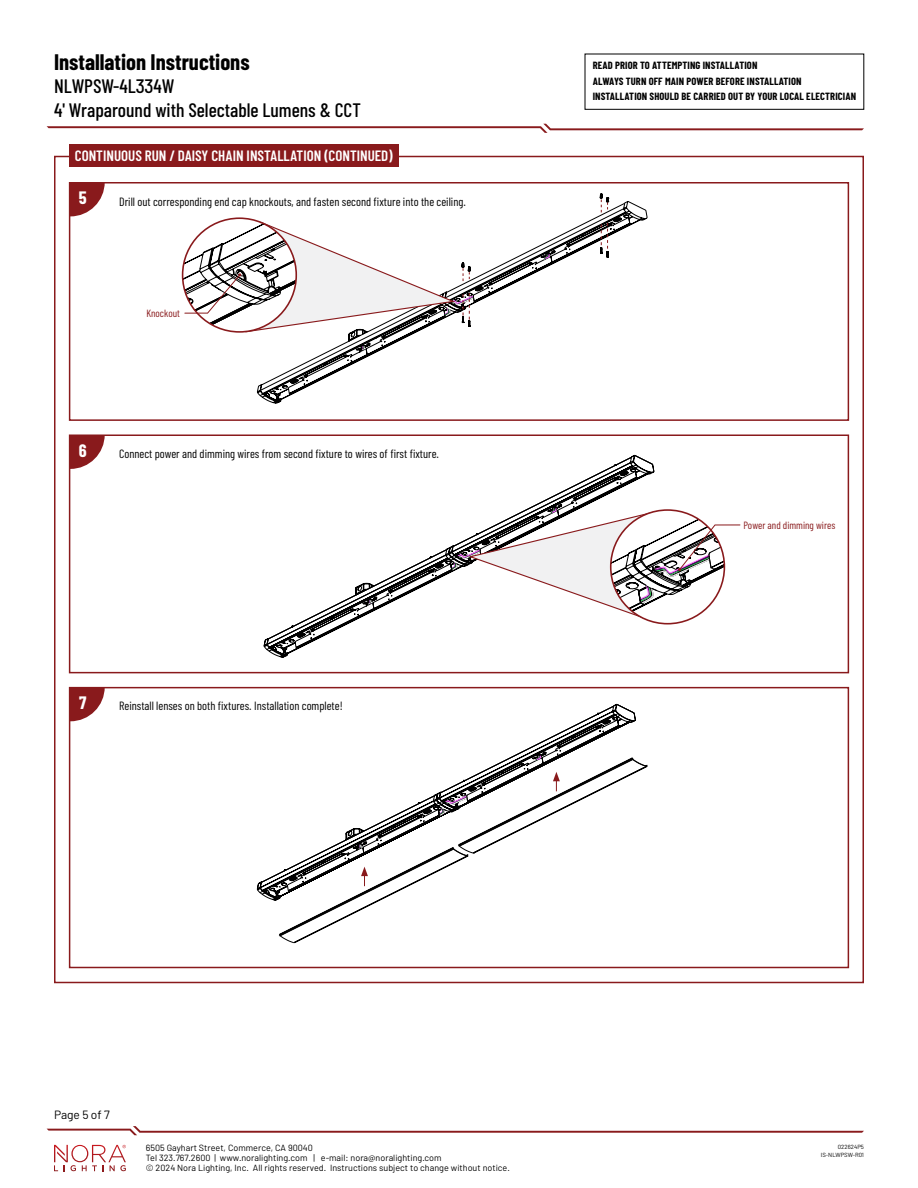
<style>
.page{position:relative;width:918px;height:1188px;background:#fff}
.page>*{position:absolute;margin:0;border:0;box-sizing:border-box;transform-origin:0 0}
.t1{font:700 22.5px "Barlow Condensed";color:#000}
.t2{font:500 19.5px/23.4px "Barlow Condensed";color:#000}
.t3{font:700 18px "Barlow Condensed";color:#fff}
.t4{font:600 15px "Barlow Condensed";color:#fff}
.t5{font:12px "Barlow Condensed";color:#000}
.t6{font:12px "Barlow";color:#000}
.t7{font:700 10.5px/15.6px "Barlow Condensed";letter-spacing:.01em;color:#000}
.t8{font:10.5px "Barlow Condensed";color:#891a1c}
.t9{font:9px/9.9px "Barlow";color:#000}
.t10{font:6px/8.7px "Barlow";color:#000;text-align:right}
</style>
<div class="page">
<svg style="left:72px;top:185px;width:33px;height:31px"></svg>
<div style="left:69px;top:182px;width:780px;height:239px;border:2px solid #891a1c"></div>
<svg style="left:72px;top:437px;width:33px;height:32px"></svg>
<div style="left:69px;top:434px;width:780px;height:239px;border:2px solid #891a1c"></div>
<svg style="left:72px;top:690px;width:33px;height:31px"></svg>
<div style="left:69px;top:687px;width:780px;height:281px;border:2px solid #891a1c"></div>
<svg style="left:257px;top:704px;width:379px;height:196px"></svg>
<svg style="left:279px;top:755px;width:369px;height:188px"></svg>
<div style="left:69px;top:145px;width:330px;height:22px;background:#891a1c"></div>
<svg style="left:47px;top:124px;width:817px;height:9px"></svg>
<svg style="left:47px;top:1126px;width:817px;height:9px"></svg>
<svg style="left:54px;top:1145px;width:72px;height:26px"></svg>
<div style="left:585px;top:54px;width:279px;height:56px;border:1px solid #000"></div>
<svg style="left:264px;top:455px;width:390px;height:202px"></svg>
<svg style="left:369px;top:600px;width:4px;height:4px"></svg>
<svg style="left:257px;top:201px;width:390px;height:202px"></svg>
<svg style="left:363px;top:346px;width:3px;height:4px"></svg>
<svg style="left:183px;top:194px;width:442px;height:139px"></svg>
<svg style="left:441px;top:507px;width:300px;height:117px"></svg>
<h1 class="t1" style="left:54px;top:48px;width:197px">Installation Instructions</h1>
<h2 class="t2" style="left:54px;top:74px;width:308px">NLWPSW-4L334W<br>4' Wraparound with Selectable Lumens &amp; CCT</h2>
<p class="t4" style="left:75px;top:146px;width:319px">CONTINUOUS RUN / DAISY CHAIN INSTALLATION (CONTINUED)</p>
<h3 class="t3" style="left:79px;top:187px;width:9px">5</h3>
<p class="t5" style="left:119px;top:194px;width:348px">Drill out corresponding end cap knockouts, and fasten second fixture into the ceiling.</p>
<p class="t8" style="left:146px;top:307px;width:35px">Knockout</p>
<h3 class="t3" style="left:79px;top:439px;width:9px">6</h3>
<p class="t5" style="left:119px;top:446px;width:321px">Connect power and dimming wires from second fixture to wires of first fixture.</p>
<h3 class="t3" style="left:79px;top:692px;width:9px">7</h3>
<p class="t5" style="left:119px;top:699px;width:225px">Reinstall lenses on both fixtures. Installation complete!</p>
<p class="t7" style="left:593px;top:57px;width:265px">READ PRIOR TO ATTEMPTING INSTALLATION<br>ALWAYS TURN OFF MAIN POWER BEFORE INSTALLATION<br>INSTALLATION SHOULD BE CARRIED OUT BY YOUR LOCAL ELECTRICIAN</p>
<p class="t8" style="left:743px;top:518px;width:93px">Power and dimming wires</p>
<p class="t6" style="left:54px;top:1107px;width:57px">Page 5 of 7</p>
<p class="t9" style="left:146px;top:1142px;width:366px">6505 Gayhart Street, Commerce, CA 90040<br>Tel 323.767.2600 | www.noralighting.com | e-mail: nora@noralighting.com<br>© 2024 Nora Lighting, Inc. All rights reserved. Instructions subject to change without notice.</p>
<p class="t10" style="left:821px;top:1142px;width:45px">022624P5<br>IS-NLWPSW-R01</p>
</div>
